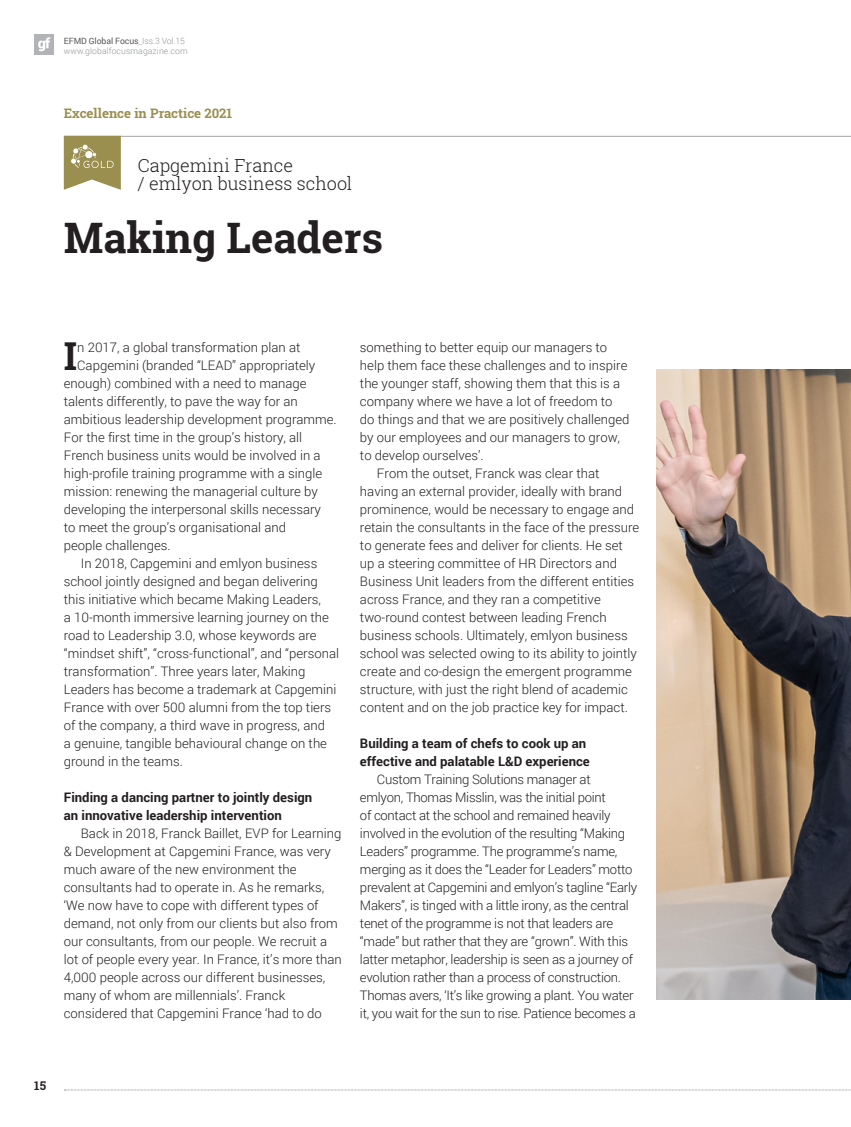
<style>
.page{position:relative;width:851px;height:1127px;background:#fff}
.page>*{position:absolute;margin:0;border:0;box-sizing:border-box;transform-origin:0 0}
.t1{font:700 42px "Roboto Slab";color:#231f20}
.t2{font:700 38.4px "Roboto Slab";color:#231f20}
.t3{font:300 18px/18px "Roboto Slab";color:#231f20}
.t4{font:300 13.2px/18px "Roboto";color:#231f20}
.t5{font:300 13.2px/18px "Roboto";letter-spacing:-.02em;color:#231f20}
.t6{font:700 13.2px/18px "Roboto";color:#231f20}
.t7{font:700 13.2px "Roboto Slab";color:#9a8f4f}
.t8{font:700 12px "Roboto Slab";color:#231f20}
.t9{font:300 8.7px/10.1px "Roboto";letter-spacing:.01em;color:#939598}
.s1{font-weight:400;color:#57585a}
</style>
<div class="page">
<svg style="left:64px;top:1089px;width:787px;height:1px"></svg>
<div style="left:34px;top:34px;width:20px;height:20px;background:#b2b3b7"></div>
<svg style="left:38px;top:37px;width:12px;height:14px"></svg>
<img style="left:656px;top:370px;width:194px;height:630px">
<hr style="left:64px;top:136px;width:786px;height:1px;background:#a8a9ad">
<svg style="left:64px;top:136px;width:57px;height:54px"></svg>
<p class="t9" style="left:64px;top:35px;width:125px"><span class="s1">EFMD Global Focus</span>_Iss.3 Vol.15 www.globalfocusmagazine.com</p>
<p class="t7" style="left:64px;top:104px;width:170px">Excellence in Practice 2021</p>
<h3 class="t3" style="left:138px;top:156px;width:216px">Capgemini France<br>/ emlyon business school</h3>
<h1 class="t1" style="left:64px;top:209px;width:321px">Making Leaders</h1>
<h2 class="t2" style="left:64px;top:330px;width:15px">I</h2>
<p class="t4" style="left:77px;top:338px;width:225px">n 2017, a global transformation plan at</p>
<p class="t4" style="left:77px;top:356px;width:239px">Capgemini (branded “LEAD” appropriately</p>
<p class="t4" style="left:64px;top:374px;width:244px">enough) combined with a need to manage</p>
<p class="t4" style="left:64px;top:392px;width:235px">talents differently, to pave the way for an</p>
<p class="t4" style="left:64px;top:410px;width:274px">ambitious leadership development programme.</p>
<p class="t4" style="left:64px;top:428px;width:240px">For the first time in the group’s history, all</p>
<p class="t4" style="left:64px;top:446px;width:258px">French business units would be involved in a</p>
<p class="t4" style="left:64px;top:464px;width:260px">high-profile training programme with a single</p>
<p class="t4" style="left:64px;top:482px;width:255px">mission: renewing the managerial culture by</p>
<p class="t4" style="left:64px;top:500px;width:259px">developing the interpersonal skills necessary</p>
<p class="t4" style="left:64px;top:518px;width:224px">to meet the group’s organisational and</p>
<p class="t4" style="left:64px;top:536px;width:108px">people challenges.</p>
<p class="t4" style="left:81px;top:554px;width:238px">In 2018, Capgemini and emlyon business</p>
<p class="t4" style="left:64px;top:572px;width:255px">school jointly designed and began delivering</p>
<p class="t4" style="left:64px;top:590px;width:259px">this initiative which became Making Leaders,</p>
<p class="t4" style="left:64px;top:608px;width:266px">a 10-month immersive learning journey on the</p>
<p class="t4" style="left:64px;top:626px;width:254px">road to Leadership 3.0, whose keywords are</p>
<p class="t4" style="left:64px;top:644px;width:277px">“mindset shift”, “cross-functional”, and “personal</p>
<p class="t4" style="left:64px;top:662px;width:243px">transformation”. Three years later, Making</p>
<p class="t4" style="left:64px;top:680px;width:274px">Leaders has become a trademark at Capgemini</p>
<p class="t4" style="left:64px;top:698px;width:269px">France with over 500 alumni from the top tiers</p>
<p class="t4" style="left:64px;top:716px;width:263px">of the company, a third wave in progress, and</p>
<p class="t4" style="left:64px;top:734px;width:265px">a genuine, tangible behavioural change on the</p>
<p class="t4" style="left:64px;top:752px;width:120px">ground in the teams.</p>
<p class="t6" style="left:64px;top:788px;width:250px">Finding a dancing partner to jointly design an innovative leadership intervention</p>
<p class="t4" style="left:64px;top:824px;width:279px;text-indent:17px">Back in 2018, Franck Baillet, EVP for Learning &amp; Development at Capgemini France, was very much aware of the new environment the consultants had to operate in. As he remarks, ‘We now have to cope with different types of demand, not only from our clients but also from our consultants, from our people. We recruit a lot of people every year. In France, it’s more than 4,000 people across our different businesses, many of whom are millennials’. Franck considered that Capgemini France ‘had to do</p>
<p class="t4" style="left:360px;top:338px;width:249px">something to better equip our managers to</p>
<p class="t4" style="left:360px;top:356px;width:269px">help them face these challenges and to inspire</p>
<p class="t4" style="left:360px;top:374px;width:262px">the younger staff, showing them that this is a</p>
<p class="t4" style="left:360px;top:392px;width:254px">company where we have a lot of freedom to</p>
<p class="t4" style="left:360px;top:410px;width:271px">do things and that we are positively challenged</p>
<p class="t4" style="left:360px;top:428px;width:261px">by our employees and our managers to grow,</p>
<p class="t4" style="left:360px;top:446px;width:125px">to develop ourselves’.</p>
<p class="t4" style="left:377px;top:464px;width:224px">From the outset, Franck was clear that</p>
<p class="t4" style="left:360px;top:482px;width:264px">having an external provider, ideally with brand</p>
<p class="t4" style="left:360px;top:500px;width:275px">prominence, would be necessary to engage and</p>
<p class="t4" style="left:360px;top:518px;width:281px">retain the consultants in the face of the pressure</p>
<p class="t4" style="left:360px;top:536px;width:264px">to generate fees and deliver for clients. He set</p>
<p class="t4" style="left:360px;top:554px;width:258px">up a steering committee of HR Directors and</p>
<p class="t4" style="left:360px;top:572px;width:276px">Business Unit leaders from the different entities</p>
<p class="t4" style="left:360px;top:590px;width:242px">across France, and they ran a competitive</p>
<p class="t4" style="left:360px;top:608px;width:248px">two-round contest between leading French</p>
<p class="t4" style="left:360px;top:626px;width:269px">business schools. Ultimately, emlyon business</p>
<p class="t4" style="left:360px;top:644px;width:278px">school was selected owing to its ability to jointly</p>
<p class="t4" style="left:360px;top:662px;width:273px">create and co-design the emergent programme</p>
<p class="t4" style="left:360px;top:680px;width:269px">structure, with just the right blend of academic</p>
<p class="t4" style="left:360px;top:698px;width:269px">content and on the job practice key for impact.</p>
<p class="t6" style="left:360px;top:734px;width:231px">Building a team of chefs to cook up an effective and palatable L&amp;D experience</p>
<p class="t5" style="left:360px;top:770px;width:279px;text-indent:17px">Custom Training Solutions manager at emlyon, Thomas Misslin, was the initial point<br>of contact at the school and remained heavily involved in the evolution of the resulting “Making Leaders” programme. The programme’s name, merging as it does the “Leader for Leaders” motto prevalent at Capgemini and emlyon’s tagline “Early Makers”, is tinged with a little irony, as the central tenet of the programme is not that leaders are “made” but rather that they are “grown”. With this latter metaphor, leadership is seen as a journey of evolution rather than a process of construction.<br>Thomas avers, ‘It’s like growing a plant. You water it, you wait for the sun to rise. Patience becomes a</p>
<p class="t8" style="left:34px;top:1077px;width:13px">15</p>
</div>
